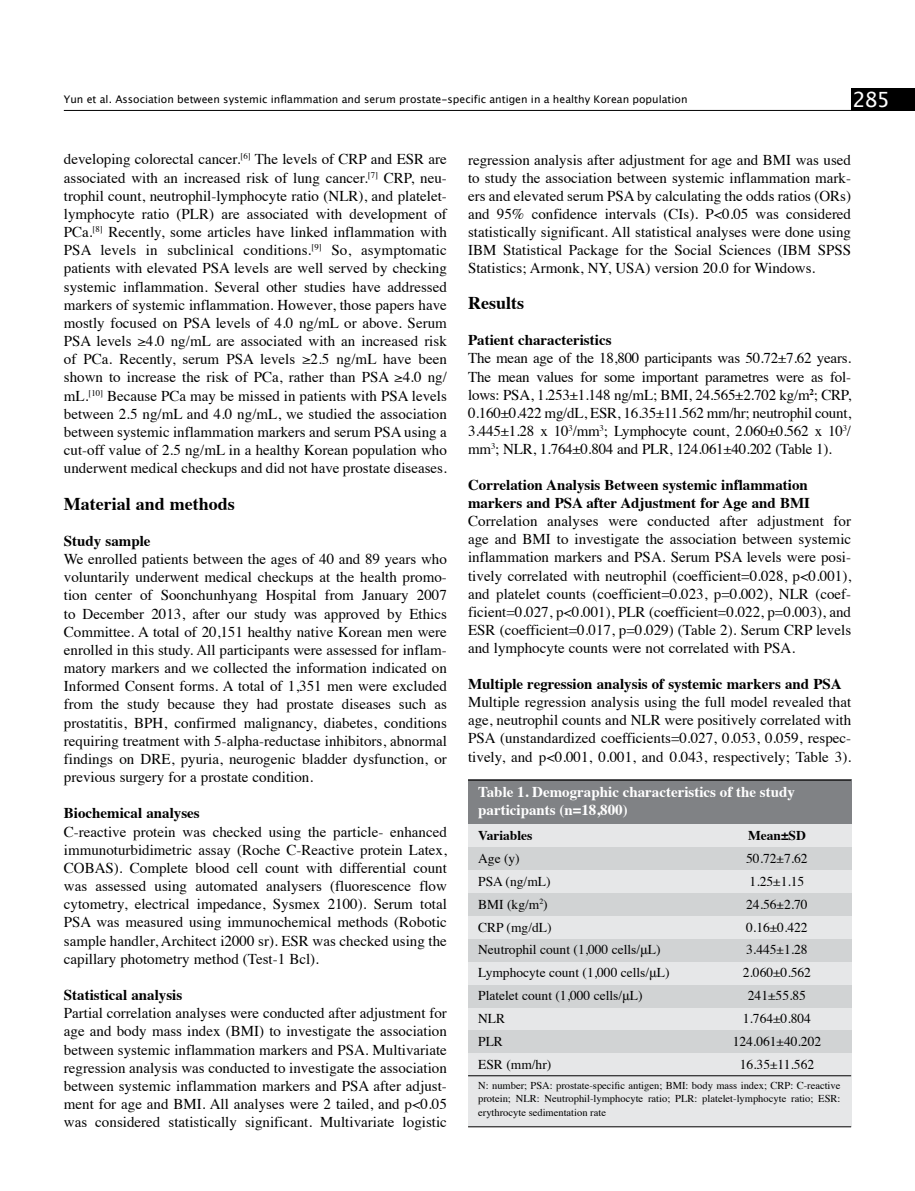
<style>
.page{position:relative;width:915px;height:1191px;background:#fff}
.page>*{position:absolute;margin:0;border:0;box-sizing:border-box;transform-origin:0 0}
.t1{font:21px "Lucida Grande";color:#fff}
.t2{font:700 18px "Times";color:#000}
.t3{font:15px/18.1px "Times";color:#000;text-align:justify}
.t4{font:700 15px/18.1px "Times";color:#000}
.t5{font:700 15px/18px "Times";color:#fff}
.t6{font:13.5px "Times";color:#000}
.t7{font:700 13.5px "Times";color:#000}
.t8{font:10.5px/13.5px "Times";color:#000;text-align:justify}
.t9{font:10.5px "Lucida Grande";color:#000}
</style>
<div class="page">
<div style="left:468px;top:823px;width:382px;height:304px;background:#e6e7e8"></div>
<div style="left:468px;top:779px;width:382px;height:44px;background:#808285"></div>
<div style="left:468px;top:847px;width:382px;height:22px;background:#d1d3d4"></div>
<div style="left:468px;top:939px;width:382px;height:23px;background:#d1d3d4"></div>
<div style="left:468px;top:893px;width:382px;height:22px;background:#d1d3d4"></div>
<div style="left:468px;top:985px;width:382px;height:22px;background:#d1d3d4"></div>
<div style="left:468px;top:1030px;width:382px;height:22px;background:#d1d3d4"></div>
<hr style="left:468px;top:1126px;width:382px;height:1px;background:#000">
<hr style="left:468px;top:1075px;width:382px;height:1px;background:#000">
<hr style="left:468px;top:779px;width:382px;height:1px;background:#000">
<hr style="left:64px;top:110px;width:786px;height:1px;background:#000">
<div style="left:850px;top:88px;width:64px;height:23px;background:#000"></div>
<p class="t9" style="left:64px;top:94px;width:625px">Yun et al. Association between systemic inflammation and serum prostate-specific antigen in a healthy Korean population</p>
<h1 class="t1" style="left:852px;top:88px;width:39px">285</h1>
<p class="t3" style="left:64px;top:149px;width:384px">developing colorectal cancer.<sup>[6]</sup> The levels of CRP and ESR are associated with an increased risk of lung cancer.<sup>[7]</sup> CRP, neu&shy;trophil count, neutrophil-lymphocyte ratio (NLR), and platelet&shy;lymphocyte ratio (PLR) are associated with development of PCa.<sup>[8]</sup> Recently, some articles have linked inflammation with PSA levels in subclinical conditions.<sup>[9]</sup> So, asymptomatic patients with elevated PSA levels are well served by checking systemic inflammation. Several other studies have addressed markers of systemic inflammation. However, those papers have mostly focused on PSA levels of 4.0 ng/mL or above. Serum PSA levels ≥4.0 ng/mL are associated with an increased risk of PCa. Recently, serum PSA levels ≥2.5 ng/mL have been shown to increase the risk of PCa, rather than PSA ≥4.0 ng/ mL.<sup>[10]</sup> Because PCa may be missed in patients with PSA levels between 2.5 ng/mL and 4.0 ng/mL, we studied the association between systemic inflammation markers and serum PSA using a cut-off value of 2.5 ng/mL in a healthy Korean population who underwent medical checkups and did not have prostate diseases.</p>
<p class="t2" style="left:64px;top:486px;width:172px">Material and methods</p>
<p class="t4" style="left:64px;top:530px;width:88px">Study sample</p>
<p class="t3" style="left:64px;top:548px;width:384px">We enrolled patients between the ages of 40 and 89 years who voluntarily underwent medical checkups at the health promo&shy;tion center of Soonchunhyang Hospital from January 2007 to December 2013, after our study was approved by Ethics Committee. A total of 20,151 healthy native Korean men were enrolled in this study. All participants were assessed for inflam&shy;matory markers and we collected the information indicated on Informed Consent forms. A total of 1,351 men were excluded from the study because they had prostate diseases such as prostatitis, BPH, confirmed malignancy, diabetes, conditions requiring treatment with 5-alpha-reductase inhibitors, abnormal findings on DRE, pyuria, neurogenic bladder dysfunction, or previous surgery for a prostate condition.</p>
<p class="t4" style="left:64px;top:802px;width:137px">Biochemical analyses</p>
<p class="t3" style="left:64px;top:821px;width:384px">C-reactive protein was checked using the particle- enhanced immunoturbidimetric assay (Roche C-Reactive protein Latex, COBAS). Complete blood cell count with differential count was assessed using automated analysers (fluorescence flow cytometry, electrical impedance, Sysmex 2100). Serum total PSA was measured using immunochemical methods (Robotic sample handler, Architect i2000 sr). ESR was checked using the capillary photometry method (Test-1 Bcl).</p>
<p class="t4" style="left:64px;top:984px;width:120px">Statistical analysis</p>
<p class="t3" style="left:64px;top:1003px;width:384px">Partial correlation analyses were conducted after adjustment for age and body mass index (BMI) to investigate the association between systemic inflammation markers and PSA. Multivariate regression analysis was conducted to investigate the association between systemic inflammation markers and PSA after adjust&shy;ment for age and BMI. All analyses were 2 tailed, and p&lt;0.05 was considered statistically significant. Multivariate logistic</p>
<p class="t3" style="left:468px;top:149px;width:384px">regression analysis after adjustment for age and BMI was used to study the association between systemic inflammation mark&shy;ers and elevated serum PSA by calculating the odds ratios (ORs) and 95% confidence intervals (CIs). P&lt;0.05 was considered statistically significant. All statistical analyses were done using IBM Statistical Package for the Social Sciences (IBM SPSS Statistics; Armonk, NY, USA) version 20.0 for Windows.</p>
<p class="t2" style="left:468px;top:286px;width:57px">Results</p>
<p class="t4" style="left:468px;top:329px;width:145px">Patient characteristics</p>
<p class="t3" style="left:468px;top:348px;width:384px">The mean age of the 18,800 participants was 50.72±7.62 years.<br>The mean values for some important parametres were as fol&shy;lows: PSA, 1.253±1.148 ng/mL; BMI, 24.565±2.702 kg/m<sup>2</sup>; CRP, 0.160±0.422 mg/dL, ESR, 16.35±11.562 mm/hr; neutrophil count, 3.445±1.28 x 10<sup>3</sup>/mm<sup>3</sup>; Lymphocyte count, 2.060±0.562 x 10<sup>3</sup>/ mm<sup>3</sup>; NLR, 1.764±0.804 and PLR, 124.061±40.202 (Table 1).</p>
<p class="t4" style="left:468px;top:474px;width:343px">Correlation Analysis Between systemic inflammation markers and PSA after Adjustment for Age and BMI</p>
<p class="t3" style="left:468px;top:511px;width:384px">Correlation analyses were conducted after adjustment for age and BMI to investigate the association between systemic inflammation markers and PSA. Serum PSA levels were posi&shy;tively correlated with neutrophil (coefficient=0.028, p&lt;0.001), and platelet counts (coefficient=0.023, p=0.002), NLR (coef&shy;ficient=0.027, p&lt;0.001), PLR (coefficient=0.022, p=0.003), and ESR (coefficient=0.017, p=0.029) (Table 2). Serum CRP levels and lymphocyte counts were not correlated with PSA.</p>
<p class="t4" style="left:468px;top:673px;width:375px">Multiple regression analysis of systemic markers and PSA</p>
<p class="t3" style="left:468px;top:692px;width:384px">Multiple regression analysis using the full model revealed that age, neutrophil counts and NLR were positively correlated with PSA (unstandardized coefficients=0.027, 0.053, 0.059, respec&shy;tively, and p&lt;0.001, 0.001, and 0.043, respectively; Table 3).</p>
<p class="t5" style="left:478px;top:781px;width:318px">Table 1. Demographic characteristics of the study participants (n=18,800)</p>
<p class="t7" style="left:478px;top:822px;width:56px">Variables</p>
<p class="t7" style="left:747px;top:822px;width:59px">Mean±SD</p>
<p class="t6" style="left:478px;top:845px;width:43px">Age (y)</p>
<p class="t6" style="left:746px;top:845px;width:63px">50.72±7.62</p>
<p class="t6" style="left:478px;top:868px;width:74px">PSA (ng/mL)</p>
<p class="t6" style="left:749px;top:868px;width:56px">1.25±1.15</p>
<p class="t6" style="left:478px;top:891px;width:71px">BMI (kg/m<sup>2</sup>)</p>
<p class="t6" style="left:746px;top:891px;width:63px">24.56±2.70</p>
<p class="t6" style="left:478px;top:914px;width:75px">CRP (mg/dL)</p>
<p class="t6" style="left:746px;top:914px;width:63px">0.16±0.422</p>
<p class="t6" style="left:478px;top:937px;width:184px">Neutrophil count (1,000 cells/μL)</p>
<p class="t6" style="left:746px;top:937px;width:63px">3.445±1.28</p>
<p class="t6" style="left:478px;top:960px;width:193px">Lymphocyte count (1,000 cells/μL)</p>
<p class="t6" style="left:742px;top:960px;width:70px">2.060±0.562</p>
<p class="t6" style="left:478px;top:983px;width:166px">Platelet count (1,000 cells/μL)</p>
<p class="t6" style="left:747px;top:983px;width:60px">241±55.85</p>
<p class="t6" style="left:478px;top:1006px;width:28px">NLR</p>
<p class="t6" style="left:742px;top:1006px;width:70px">1.764±0.804</p>
<p class="t6" style="left:478px;top:1028px;width:26px">PLR</p>
<p class="t6" style="left:732px;top:1028px;width:90px">124.061±40.202</p>
<p class="t6" style="left:478px;top:1051px;width:75px">ESR (mm/hr)</p>
<p class="t6" style="left:739px;top:1051px;width:76px">16.35±11.562</p>
<p class="t8" style="left:478px;top:1077px;width:363px">N: number; PSA: prostate-specific antigen; BMI: body mass index; CRP: C-reactive protein; NLR: Neutrophil-lymphocyte ratio; PLR: platelet-lymphocyte ratio; ESR: erythrocyte sedimentation rate</p>
</div>
